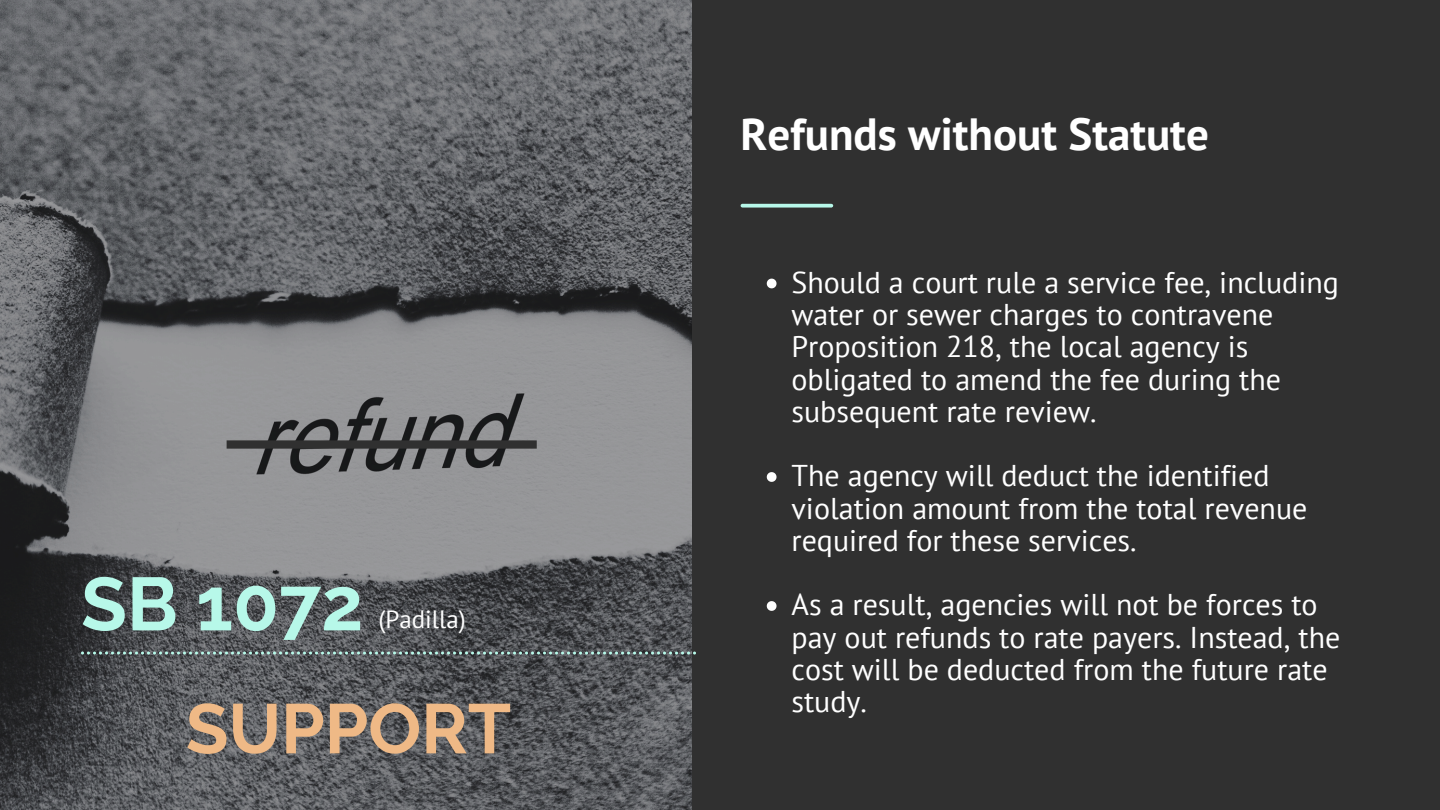
<style>
.page{position:relative;width:1440px;height:810px;background:#303030}
.page>*{position:absolute;margin:0;border:0;box-sizing:border-box;transform-origin:0 0}
.t1{font:700 75px "Raleway";color:#b7f8e9}
.t2{font:700 70px "Raleway";color:#efb986}
.t3{font:700 45px "PT Sans";color:#fff}
.t4{font:30px/32.2px "PT Sans";color:#fff}
.t5{font:25px "PT Sans";color:#fff}
</style>
<div class="page">
<img style="left:0;top:0;width:691px;height:810px">
<svg style="left:81px;top:652px;width:615px;height:3px;background:#748d89"></svg>
<svg style="left:742px;top:204px;width:89px;height:4px"></svg>
<svg style="left:767px;top:279px;width:10px;height:9px"></svg>
<svg style="left:767px;top:472px;width:10px;height:10px"></svg>
<svg style="left:767px;top:601px;width:10px;height:10px"></svg>
<div style="left:227px;top:440px;width:310px;height:9px;background:#303030"></div>
<h1 class="t1" style="left:81px;top:560px;width:284px">SB 1072</h1>
<p class="t5" style="left:378px;top:602px;width:89px">(Padilla)</p>
<p class="t2" style="left:186px;top:688px;width:327px">SUPPORT</p>
<h1 class="t3" style="left:741px;top:104px;width:470px">Refunds without Statute</h1>
<h2 class="t4" style="left:792px;top:266px;width:549px">Should a court rule a service fee, including water or sewer charges to contravene Proposition 218, the local agency is obligated to amend the fee during the subsequent rate review.</h2>
<p class="t4" style="left:792px;top:459px;width:517px">The agency will deduct the identified violation amount from the total revenue required for these services.</p>
<p class="t4" style="left:792px;top:588px;width:550px">As a result, agencies will not be forces to pay out refunds to rate payers. Instead, the cost will be deducted from the future rate study.</p>
</div>
